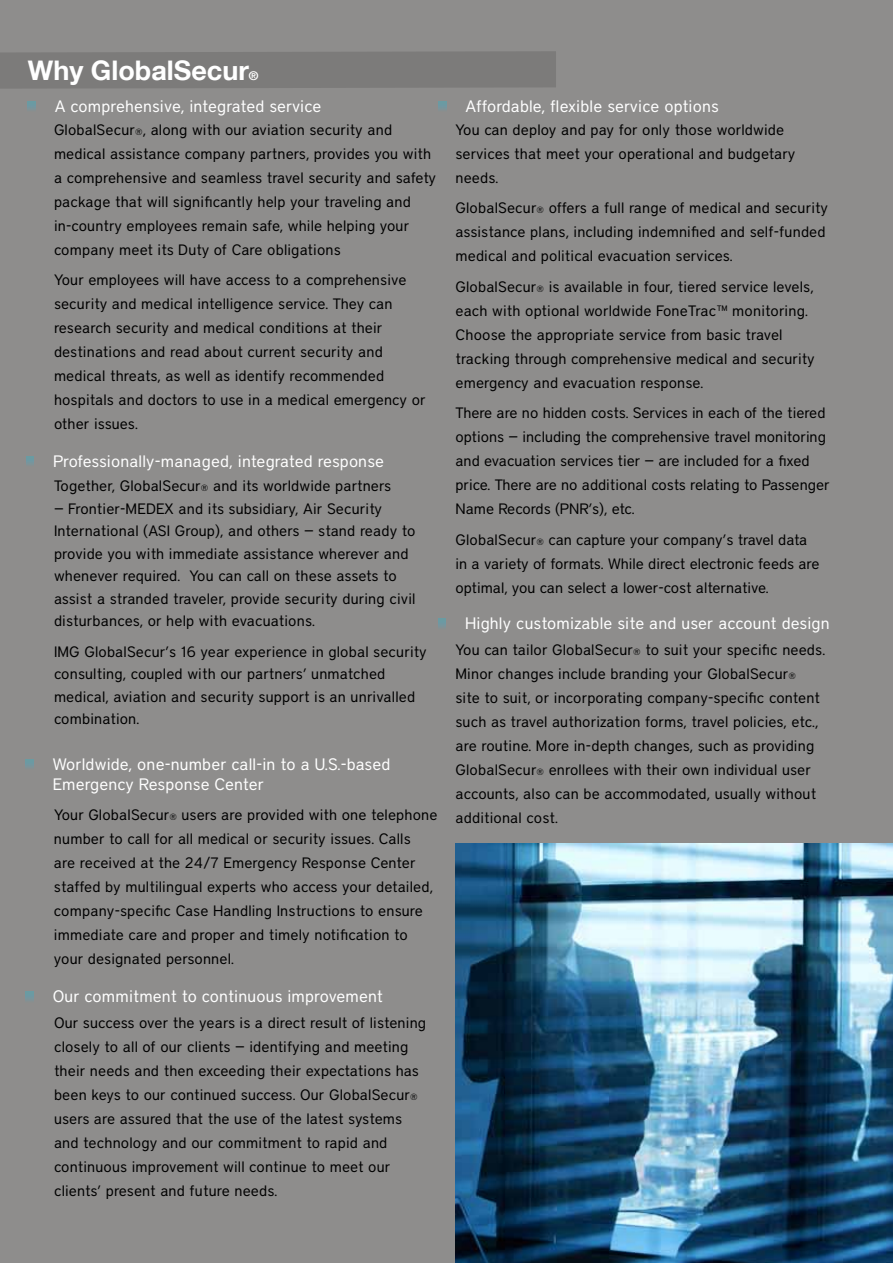
<style>
.page{position:relative;width:893px;height:1263px;background:#8e8d8c}
.page>*{position:absolute;margin:0;border:0;box-sizing:border-box;transform-origin:0 0}
.t1{font:700 27px "Helvetica Neue LT";color:#fff}
.t2{font:16.5px/19.8px "District";letter-spacing:.01em;color:#fff}
.t3{font:15px/24px "District";letter-spacing:.01em;color:#000}
.t4{font:700 12px "Helvetica Neue LT";color:#fff}
.s1{font-size:9px}
</style>
<div class="page">
<div style="left:0;top:51px;width:556px;height:38px;background:#7c7b7a"></div>
<svg style="left:438px;top:619px;width:8px;height:9px"></svg>
<svg style="left:439px;top:101px;width:7px;height:9px"></svg>
<svg style="left:26px;top:992px;width:7px;height:9px"></svg>
<svg style="left:26px;top:759px;width:7px;height:9px"></svg>
<svg style="left:26px;top:456px;width:8px;height:9px"></svg>
<svg style="left:28px;top:101px;width:7px;height:9px"></svg>
<img style="left:455px;top:843px;width:438px;height:420px">
<h1 class="t1" style="left:28px;top:54px;width:222px">Why GlobalSecur</h1>
<p class="t4" style="left:249px;top:69px;width:11px">®</p>
<p class="t2" style="left:55px;top:96px;width:268px">A comprehensive, integrated service</p>
<p class="t3" style="left:54px;top:118px;width:384px">GlobalSecur<span class="s1">®</span>, along with our aviation security and medical assistance company partners, provides you with a comprehensive and seamless travel security and safety package that will significantly help your traveling and in-country employees remain safe, while helping your company meet its Duty of Care obligations</p>
<p class="t3" style="left:54px;top:268px;width:373px">Your employees will have access to a comprehensive security and medical intelligence service. They can research security and medical conditions at their destinations and read about current security and medical threats, as well as identify recommended hospitals and doctors to use in a medical emergency or other issues.</p>
<p class="t2" style="left:53px;top:451px;width:333px">Professionally-managed, integrated response</p>
<p class="t3" style="left:54px;top:474px;width:339px">Together, GlobalSecur<span class="s1">®</span> and its worldwide partners</p>
<p class="t3" style="left:54px;top:497px;width:363px;line-height:22.5px">— Frontier-MEDEX and its subsidiary, Air Security International (ASI Group), and others — stand ready to provide you with immediate assistance wherever and whenever required. You can call on these assets to assist a stranded traveler, provide security during civil disturbances, or help with evacuations.</p>
<p class="t3" style="left:54px;top:640px;width:374px;line-height:22.5px">IMG GlobalSecur’s 16 year experience in global security consulting, coupled with our partners’ unmatched medical, aviation and security support is an unrivalled combination.</p>
<p class="t2" style="left:53px;top:754px;width:339px">Worldwide, one-number call-in to a U.S.-based<br>Emergency Response Center</p>
<p class="t3" style="left:54px;top:802px;width:385px">Your GlobalSecur<span class="s1">®</span> users are provided with one telephone number to call for all medical or security issues. Calls<br>are received at the 24/7 Emergency Response Center staffed by multilingual experts who access your detailed, company-specific Case Handling Instructions to ensure immediate care and proper and timely notification to your designated personnel.</p>
<p class="t2" style="left:53px;top:986px;width:332px">Our commitment to continuous improvement</p>
<p class="t3" style="left:54px;top:1011px;width:374px">Our success over the years is a direct result of listening closely to all of our clients — identifying and meeting their needs and then exceeding their expectations has been keys to our continued success. Our GlobalSecur<span class="s1">® </span>users are assured that the use of the latest systems and technology and our commitment to rapid and continuous improvement will continue to meet our clients’ present and future needs.</p>
<p class="t2" style="left:466px;top:96px;width:255px">Affordable, flexible service options</p>
<p class="t3" style="left:455px;top:118px;width:341px">You can deploy and pay for only those worldwide services that meet your operational and budgetary needs.</p>
<p class="t3" style="left:455px;top:196px;width:374px">GlobalSecur<span class="s1">®</span> offers a full range of medical and security assistance plans, including indemnified and self-funded medical and political evacuation services.</p>
<p class="t3" style="left:455px;top:274px;width:361px">GlobalSecur<span class="s1">®</span> is available in four, tiered service levels, each with optional worldwide FoneTrac™ monitoring.<br>Choose the appropriate service from basic travel tracking through comprehensive medical and security emergency and evacuation response.</p>
<p class="t3" style="left:455px;top:401px;width:376px">There are no hidden costs. Services in each of the tiered options — including the comprehensive travel monitoring and evacuation services tier — are included for a fixed price. There are no additional costs relating to Passenger Name Records (PNR’s), etc.</p>
<p class="t3" style="left:455px;top:527px;width:365px">GlobalSecur<span class="s1">®</span> can capture your company’s travel data in a variety of formats. While direct electronic feeds are optimal, you can select a lower-cost alternative.</p>
<p class="t2" style="left:465px;top:614px;width:366px">Highly customizable site and user account design</p>
<p class="t3" style="left:455px;top:638px;width:371px">You can tailor GlobalSecur<span class="s1">®</span> to suit your specific needs.<br>Minor changes include branding your GlobalSecur<span class="s1">®<br></span>site to suit, or incorporating company-specific content such as travel authorization forms, travel policies, etc., are routine. More in-depth changes, such as providing GlobalSecur<span class="s1">®</span> enrollees with their own individual user accounts, also can be accommodated, usually without additional cost.</p>
</div>
